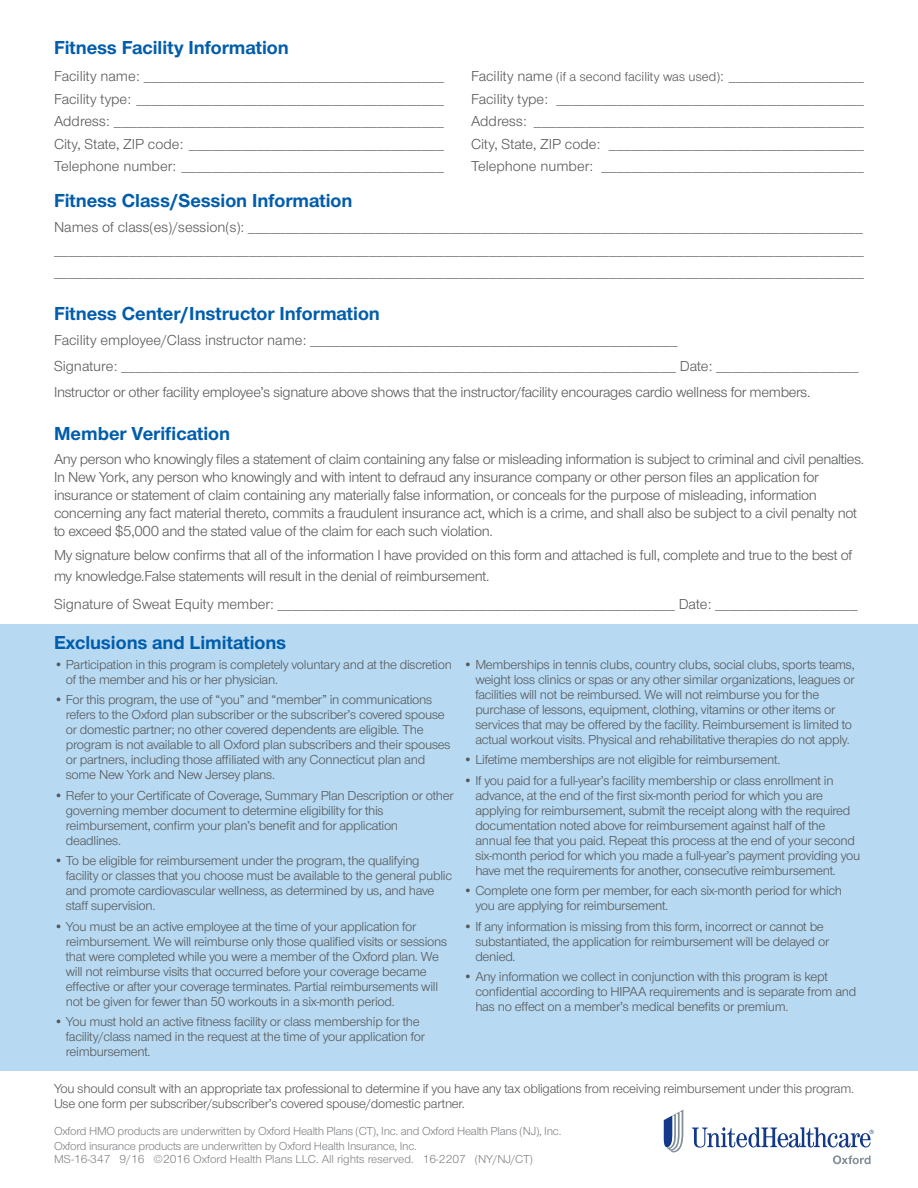
<style>
.page{position:relative;width:918px;height:1188px;background:#fff}
.page>*{position:absolute;margin:0;border:0;box-sizing:border-box;transform-origin:0 0}
.Subheads{font:700 19.5px "UHC Sans";color:#015dac}
.Body_Copy{font:15px/18px "UHC Sans";letter-spacing:-.02em;color:#57585a}
.Body_Copy-2{font:15px "UHC Sans";color:#57585a}
.Body_Copy-3{font:13.5px/15px "UHC Sans";letter-spacing:-.02em;color:#57585a}
.t1{font:12px/15px "UHC Sans";letter-spacing:-.02em;color:#808285}
.t2{font:12px "UHC Sans";color:#808285}
.s1{font-size:13.5px}
</style>
<div class="page">
<svg style="left:692px;top:1127px;width:182px;height:21px"></svg>
<svg style="left:664px;top:1110px;width:19px;height:43px"></svg>
<svg style="left:833px;top:1155px;width:38px;height:9px"></svg>
<div style="left:0;top:624px;width:918px;height:446px;background:#b7daf2"></div>
<p class="Subheads" style="left:54px;top:34px;width:236px">Fitness Facility Information</p>
<p class="Body_Copy-2" style="left:54px;top:67px;width:391px">Facility name: ________________________________________</p>
<p class="Body_Copy-2" style="left:471px;top:67px;width:394px">Facility name <span class="s1">(if a second facility was used)</span>: __________________</p>
<p class="Body_Copy-2" style="left:54px;top:89px;width:391px">Facility type: _________________________________________</p>
<p class="Body_Copy-2" style="left:471px;top:89px;width:394px">Facility type: _________________________________________</p>
<p class="Body_Copy-2" style="left:54px;top:112px;width:391px">Address: ____________________________________________</p>
<p class="Body_Copy-2" style="left:471px;top:112px;width:394px">Address: ____________________________________________</p>
<p class="Body_Copy-2" style="left:54px;top:134px;width:391px">City, State, ZIP code: __________________________________</p>
<p class="Body_Copy-2" style="left:471px;top:134px;width:394px">City, State, ZIP code: __________________________________</p>
<p class="Body_Copy-2" style="left:54px;top:157px;width:391px">Telephone number: ___________________________________</p>
<p class="Body_Copy-2" style="left:471px;top:157px;width:394px">Telephone number: ___________________________________</p>
<p class="Subheads" style="left:54px;top:188px;width:300px">Fitness Class/Session Information</p>
<p class="Body_Copy" style="left:54px;top:216px;width:811px;line-height:22.5px;text-align:justify">Names of class(es)/session(s): __________________________________________________________________________________ ____________________________________________________________________________________________________________ ____________________________________________________________________________________________________________</p>
<p class="Subheads" style="left:54px;top:300px;width:328px">Fitness Center/Instructor Information</p>
<p class="Body_Copy-2" style="left:54px;top:330px;width:625px">Facility employee/Class instructor name: _________________________________________________</p>
<p class="Body_Copy-2" style="left:54px;top:357px;width:806px">Signature: __________________________________________________________________________ Date: ___________________</p>
<p class="Body_Copy" style="left:54px;top:383px;width:758px">Instructor or other facility employee’s signature above shows that the instructor/facility encourages cardio wellness for members.</p>
<p class="Subheads" style="left:54px;top:421px;width:178px">Member Verification</p>
<p class="Body_Copy" style="left:54px;top:449px;width:812px">Any person who knowingly files a statement of claim containing any false or misleading information is subject to criminal and civil penalties.</p>
<p class="Body_Copy" style="left:54px;top:467px;width:805px">In New York, any person who knowingly and with intent to defraud any insurance company or other person files an application for insurance or statement of claim containing any materially false information, or conceals for the purpose of misleading, information concerning any fact material thereto, commits a fraudulent insurance act, which is a crime, and shall also be subject to a civil penalty not to exceed $5,000 and the stated value of the claim for each such violation.</p>
<p class="Body_Copy" style="left:54px;top:544px;width:800px;line-height:21px">My signature below confirms that all of the information I have provided on this form and attached is full, complete and true to the best of my knowledge.False statements will result in the denial of reimbursement.</p>
<p class="Body_Copy-2" style="left:54px;top:594px;width:805px">Signature of Sweat Equity member: _____________________________________________________ Date: ___________________</p>
<p class="Subheads" style="left:54px;top:629px;width:234px">Exclusions and Limitations</p>
<p class="Body_Copy-3" style="left:66px;top:657px;width:388px;text-indent:-12px">• Participation in this program is completely voluntary and at the discretion of the member and his or her physician.</p>
<p class="Body_Copy-3" style="left:66px;top:692px;width:386px;text-indent:-12px">• For this program, the use of “you” and “member” in communications refers to the Oxford plan subscriber or the subscriber’s covered spouse or domestic partner; no other covered dependents are eligible. The program is not available to all Oxford plan subscribers and their spouses or partners, including those affiliated with any Connecticut plan and some New York and New Jersey plans.</p>
<p class="Body_Copy-3" style="left:66px;top:787px;width:389px;text-indent:-12px">• Refer to your Certificate of Coverage, Summary Plan Description or other governing member document to determine eligibility for this reimbursement, confirm your plan’s benefit and for application deadlines.</p>
<p class="Body_Copy-3" style="left:66px;top:853px;width:388px;text-indent:-12px">• To be eligible for reimbursement under the program, the qualifying facility or classes that you choose must be available to the general public and promote cardiovascular wellness, as determined by us, and have staff supervision.</p>
<p class="Body_Copy-3" style="left:66px;top:918px;width:383px;text-indent:-12px">• You must be an active employee at the time of your application for reimbursement. We will reimburse only those qualified visits or sessions that were completed while you were a member of the Oxford plan. We will not reimburse visits that occurred before your coverage became effective or after your coverage terminates. Partial reimbursements will not be given for fewer than 50 workouts in a six-month period.</p>
<p class="Body_Copy-3" style="left:66px;top:1014px;width:361px;text-indent:-12px">• You must hold an active fitness facility or class membership for the facility/class named in the request at the time of your application for reimbursement.</p>
<p class="Body_Copy-3" style="left:475px;top:657px;width:381px;text-indent:-12px">• Memberships in tennis clubs, country clubs, social clubs, sports teams, weight loss clinics or spas or any other similar organizations, leagues or facilities will not be reimbursed. We will not reimburse you for the purchase of lessons, equipment, clothing, vitamins or other items or services that may be offered by the facility. Reimbursement is limited to actual workout visits. Physical and rehabilitative therapies do not apply.</p>
<p class="Body_Copy-3" style="left:464px;top:752px;width:318px">• Lifetime memberships are not eligible for reimbursement.</p>
<p class="Body_Copy-3" style="left:475px;top:772px;width:387px;text-indent:-12px">• If you paid for a full-year’s facility membership or class enrollment in advance, at the end of the first six-month period for which you are applying for reimbursement, submit the receipt along with the required documentation noted above for reimbursement against half of the annual fee that you paid. Repeat this process at the end of your second six-month period for which you made a full-year’s payment providing you have met the requirements for another, consecutive reimbursement.</p>
<p class="Body_Copy-3" style="left:475px;top:883px;width:368px;text-indent:-12px">• Complete one form per member, for each six-month period for which you are applying for reimbursement.</p>
<p class="Body_Copy-3" style="left:475px;top:918px;width:355px;text-indent:-12px">• If any information is missing from this form, incorrect or cannot be substantiated, the application for reimbursement will be delayed or denied.</p>
<p class="Body_Copy-3" style="left:475px;top:969px;width:383px;text-indent:-12px">• Any information we collect in conjunction with this program is kept confidential according to HIPAA requirements and is separate from and has no effect on a member’s medical benefits or premium.</p>
<p class="Body_Copy-3" style="left:54px;top:1081px;width:802px">You should consult with an appropriate tax professional to determine if you have any tax obligations from receiving reimbursement under this program.<br>Use one form per subscriber/subscriber’s covered spouse/domestic partner.</p>
<p class="t1" style="left:54px;top:1123px;width:509px">Oxford HMO products are underwritten by Oxford Health Plans (CT), Inc. and Oxford Health Plans (NJ), Inc.<br>Oxford insurance products are underwritten by Oxford Health Insurance, Inc.</p>
<p class="t2" style="left:54px;top:1152px;width:480px">MS-16-347 9/16 ©2016 Oxford Health Plans LLC. All rights reserved. 16-2207 (NY/NJ/CT)</p>
</div>
